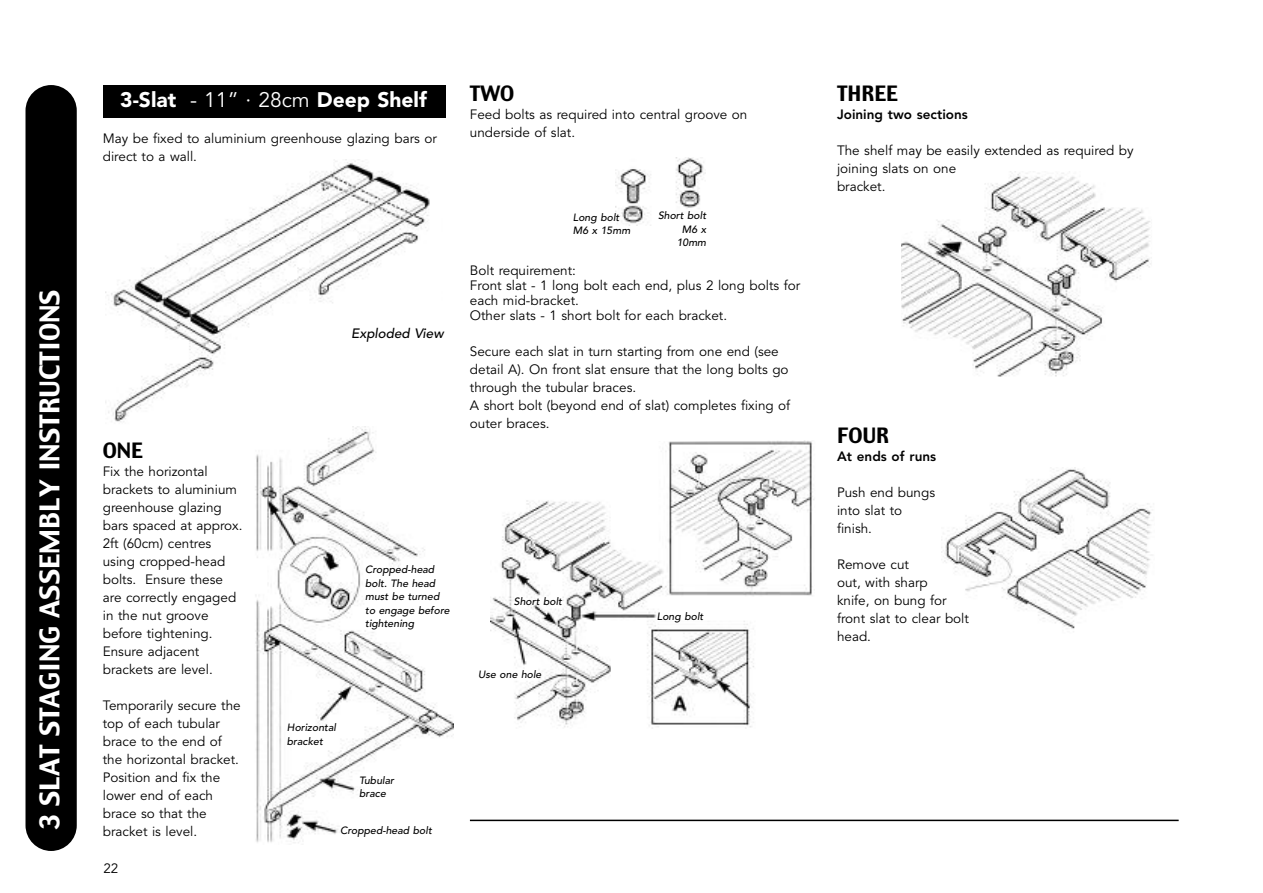
<style>
.page{position:relative;width:1263px;height:893px;background:#fff}
.page>*{position:absolute;margin:0;border:0;box-sizing:border-box;transform-origin:0 0}
.t1{font:27px "Charcoal";color:#fff}
.t2{font:900 21px "Avenir";color:#fff}
.t3{font:21px "Charcoal";color:#000}
.t4{font:13.5px/18px "Avenir";color:#000}
.t5{font:800 13.5px "Avenir";color:#000}
.t6{font:italic 500 13.5px "Avenir";color:#000}
.t7{font:italic 500 10.5px/13.5px "Avenir";color:#000}
.s1{font-weight:400}
</style>
<div class="page">
<div style="left:26px;top:85px;width:51px;height:766px;background:#000;border-radius:26px"></div>
<div style="left:103px;top:86px;width:342px;height:32px;background:#000"></div>
<img style="left:105px;top:161px;width:325px;height:261px">
<div style="left:244px;top:419px;width:216px;height:430px;background:#fff"></div>
<img style="left:255px;top:426px;width:198px;height:417px">
<img style="left:901px;top:171px;width:250px;height:206px">
<img style="left:943px;top:467px;width:209px;height:162px">
<img style="left:491px;top:440px;width:323px;height:289px">
<img style="left:615px;top:157px;width:91px;height:69px">
<hr style="left:470px;top:820px;width:709px;height:1px;background:#000">
<h1 class="t1" style="left:35px;top:830px;width:542px;rotate:-90deg">3 SLAT STAGING ASSEMBLY INSTRUCTIONS</h1>
<h2 class="t2" style="left:120px;top:92px;width:308px">3-Slat <span class="s1">- 11” · 28cm</span> Deep Shelf</h2>
<p class="t4" style="left:103px;top:131px;width:336px">May be fixed to aluminium greenhouse glazing bars or direct to a wall.</p>
<h2 class="t3" style="left:103px;top:439px;width:42px">ONE</h2>
<p class="t4" style="left:103px;top:464px;width:141px">Fix the horizontal brackets to aluminium greenhouse glazing bars spaced at approx.<br>2ft (60cm) centres using cropped-head bolts. Ensure these are correctly engaged in the nut groove before tightening.<br>Ensure adjacent brackets are level.</p>
<p class="t4" style="left:103px;top:698px;width:139px">Temporarily secure the top of each tubular brace to the end of the horizontal bracket.<br>Position and fix the lower end of each brace so that the bracket is level.</p>
<p class="t4" style="left:103px;top:860px;width:17px">22</p>
<p class="t6" style="left:351px;top:328px;width:94px">Exploded View</p>
<p class="t7" style="left:365px;top:564px;width:86px">Cropped-head bolt. The head must be turned to engage before tightening</p>
<p class="t7" style="left:287px;top:722px;width:51px">Horizontal bracket</p>
<p class="t7" style="left:359px;top:774px;width:36px">Tubular brace</p>
<p class="t7" style="left:340px;top:824px;width:93px">Cropped-head bolt</p>
<h2 class="t3" style="left:470px;top:82px;width:46px">TWO</h2>
<p class="t4" style="left:470px;top:107px;width:279px">Feed bolts as required into central groove on underside of slat.</p>
<p class="t7" style="left:573px;top:211px;width:59px">Long bolt<br>M6 x 15mm</p>
<p class="t7" style="left:658px;top:210px;width:50px;text-align:right">Short bolt<br>M6 x<br>10mm</p>
<p class="t4" style="left:470px;top:264px;width:332px;line-height:15px">Bolt requirement:<br>Front slat - 1 long bolt each end, plus 2 long bolts for each mid-bracket.<br>Other slats - 1 short bolt for each bracket.</p>
<p class="t4" style="left:470px;top:344px;width:322px">Secure each slat in turn starting from one end (see detail A). On front slat ensure that the long bolts go through the tubular braces.<br>A short bolt (beyond end of slat) completes fixing of outer braces.</p>
<p class="t7" style="left:514px;top:595px;width:50px">Short bolt</p>
<p class="t7" style="left:478px;top:668px;width:65px">Use one hole</p>
<p class="t7" style="left:657px;top:610px;width:48px">Long bolt</p>
<h2 class="t3" style="left:837px;top:82px;width:63px">THREE</h2>
<p class="t5" style="left:837px;top:109px;width:132px">Joining two sections</p>
<p class="t4" style="left:837px;top:143px;width:298px">The shelf may be easily extended as required by joining slats on one<br>bracket.</p>
<h2 class="t3" style="left:837px;top:424px;width:53px">FOUR</h2>
<p class="t5" style="left:837px;top:451px;width:101px">At ends of runs</p>
<p class="t4" style="left:837px;top:485px;width:100px">Push end bungs into slat to finish.</p>
<p class="t4" style="left:837px;top:557px;width:133px">Remove cut<br>out, with sharp<br>knife, on bung for front slat to clear bolt head.</p>
</div>
